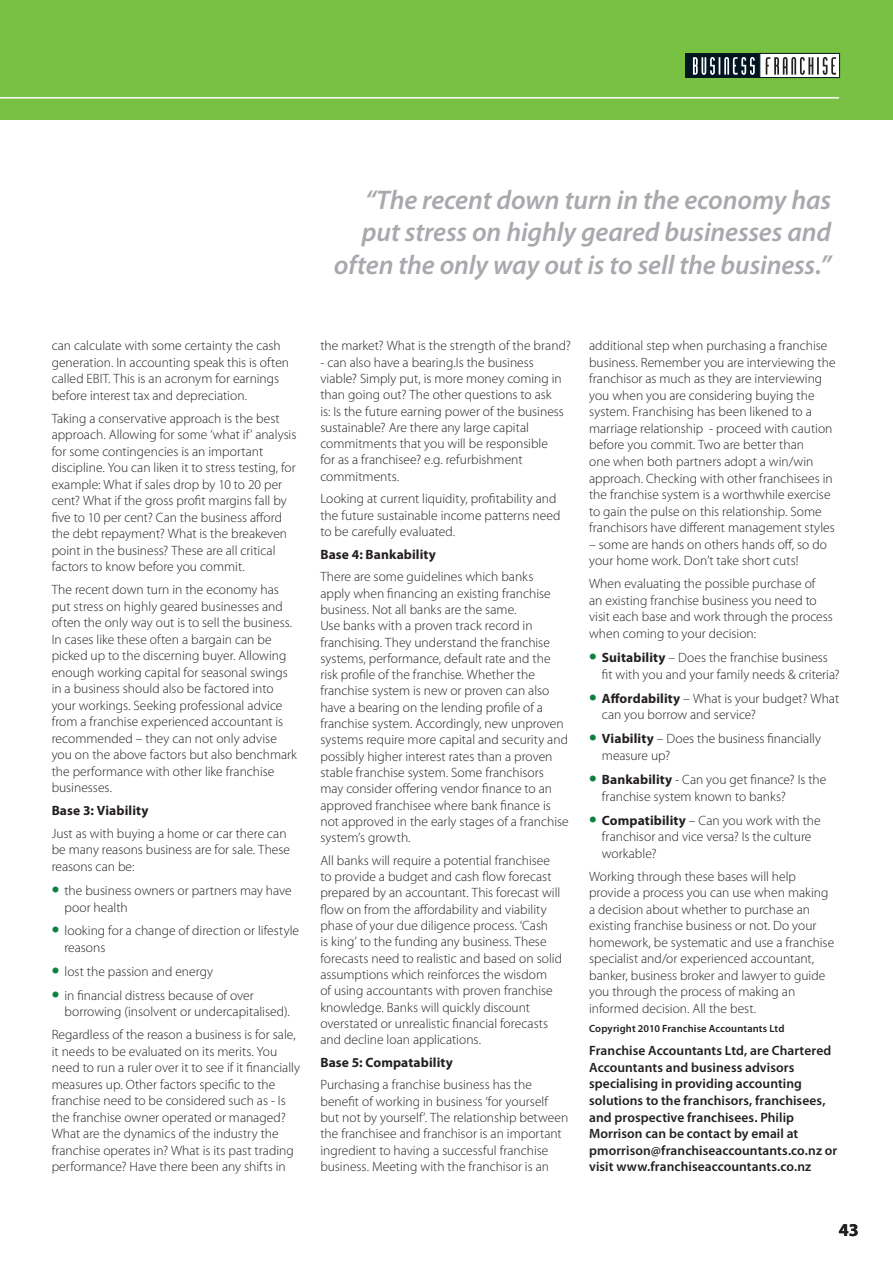
<style>
.page{position:relative;width:893px;height:1263px;background:#fff}
.page>*{position:absolute;margin:0;border:0;box-sizing:border-box;transform-origin:0 0}
.t1{font:italic 600 27px/32.4px "Myriad Pro";letter-spacing:-.005em;color:#a8a9ad;text-align:right}
.t2{font:700 18px "Myriad Pro";color:#231f20}
.t3{font:300 13.5px/16.5px "Myriad Pro";color:#231f20}
.t4{font:600 13.5px/16.5px "Myriad Pro";letter-spacing:.005em;color:#231f20}
.t5{font:700 13.5px "Myriad Pro";letter-spacing:.01em;color:#231f20}
.t6{font:600 10.5px "Myriad Pro";letter-spacing:.015em;color:#231f20}
.s1{font-weight:900;font-size:21px;color:#0d803f}
.s2{font-weight:700}
</style>
<div class="page">
<div style="left:0;top:0;width:893px;height:119px;background:#79c142"></div>
<hr style="left:0;top:97px;width:839px;height:2px;background:#fff">
<div style="left:686px;top:53px;width:76px;height:25px;background:#011521"></div>
<div style="left:760px;top:53px;width:80px;height:25px;background:#fff;border:1px solid #011521"></div>
<svg style="left:766px;top:57px;width:70px;height:18px"></svg>
<svg style="left:693px;top:57px;width:62px;height:18px"></svg>
<h1 class="t1" style="left:334px;top:183px;width:499px">“The recent down turn in the economy has put stress on highly geared businesses and often the only way out is to sell the business.”</h1>
<p class="t3" style="left:52px;top:338px;width:239px">can calculate with some certainty the cash generation. In accounting speak this is often called EBIT. This is an acronym for earnings before interest tax and depreciation.</p>
<p class="t3" style="left:52px;top:410px;width:246px">Taking a conservative approach is the best approach. Allowing for some ‘what if’ analysis for some contingencies is an important discipline. You can liken it to stress testing, for example: What if sales drop by 10 to 20 per cent? What if the gross profit margins fall by five to 10 per cent? Can the business afford the debt repayment? What is the breakeven point in the business? These are all critical factors to know before you commit.</p>
<p class="t3" style="left:52px;top:582px;width:247px">The recent down turn in the economy has put stress on highly geared businesses and often the only way out is to sell the business.<br>In cases like these often a bargain can be picked up to the discerning buyer. Allowing enough working capital for seasonal swings in a business should also be factored into your workings. Seeking professional advice from a franchise experienced accountant is recommended – they can not only advise you on the above factors but also benchmark the performance with other like franchise businesses.</p>
<p class="t5" style="left:52px;top:802px;width:98px">Base 3: Viability</p>
<p class="t3" style="left:52px;top:825px;width:240px">Just as with buying a home or car there can be many reasons business are for sale. These reasons can be:</p>
<p class="t3" style="left:64px;top:882px;width:229px;text-indent:-13px"><span class="s1">•</span> the business owners or partners may have poor health</p>
<p class="t3" style="left:64px;top:923px;width:236px;text-indent:-13px"><span class="s1">•</span> looking for a change of direction or lifestyle reasons</p>
<p class="t3" style="left:52px;top:963px;width:163px"><span class="s1">•</span> lost the passion and energy</p>
<p class="t3" style="left:64px;top:987px;width:227px;text-indent:-13px"><span class="s1">•</span> in financial distress because of over borrowing (insolvent or undercapitalised).</p>
<p class="t3" style="left:52px;top:1027px;width:250px">Regardless of the reason a business is for sale, it needs to be evaluated on its merits. You need to run a ruler over it to see if it financially measures up. Other factors specific to the franchise need to be considered such as - Is the franchise owner operated or managed?<br>What are the dynamics of the industry the franchise operates in? What is its past trading performance? Have there been any shifts in</p>
<p class="t3" style="left:320px;top:338px;width:252px">the market? What is the strength of the brand?</p>
<p class="t3" style="left:320px;top:354px;width:245px">- can also have a bearing.Is the business viable? Simply put, is more money coming in than going out? The other questions to ask is: Is the future earning power of the business sustainable? Are there any large capital commitments that you will be responsible for as a franchisee? e.g. refurbishment commitments.</p>
<p class="t3" style="left:320px;top:491px;width:242px">Looking at current liquidity, profitability and the future sustainable income patterns need to be carefully evaluated.</p>
<p class="t5" style="left:320px;top:545px;width:117px">Base 4: Bankability</p>
<p class="t3" style="left:320px;top:569px;width:250px">There are some guidelines which banks<br>apply when financing an existing franchise business. Not all banks are the same.<br>Use banks with a proven track record in franchising. They understand the franchise systems, performance, default rate and the risk profile of the franchise. Whether the franchise system is new or proven can also have a bearing on the lending profile of a franchise system. Accordingly, new unproven systems require more capital and security and possibly higher interest rates than a proven stable franchise system. Some franchisors may consider offering vendor finance to an approved franchisee where bank finance is not approved in the early stages of a franchise system’s growth.</p>
<p class="t3" style="left:320px;top:852px;width:243px">All banks will require a potential franchisee to provide a budget and cash flow forecast prepared by an accountant. This forecast will flow on from the affordability and viability phase of your due diligence process. ‘Cash<br>is king’ to the funding any business. These forecasts need to realistic and based on solid assumptions which reinforces the wisdom<br>of using accountants with proven franchise knowledge. Banks will quickly discount overstated or unrealistic financial forecasts and decline loan applications.</p>
<p class="t5" style="left:320px;top:1053px;width:134px">Base 5: Compatability</p>
<p class="t3" style="left:320px;top:1077px;width:249px">Purchasing a franchise business has the benefit of working in business ‘for yourself but not by yourself’. The relationship between the franchisee and franchisor is an important ingredient to having a successful franchise business. Meeting with the franchisor is an</p>
<p class="t3" style="left:589px;top:338px;width:248px">additional step when purchasing a franchise business. Remember you are interviewing the franchisor as much as they are interviewing you when you are considering buying the system. Franchising has been likened to a marriage relationship - proceed with caution before you commit. Two are better than<br>one when both partners adopt a win/win approach. Checking with other franchisees in the franchise system is a worthwhile exercise to gain the pulse on this relationship. Some franchisors have different management styles</p>
<p class="t3" style="left:589px;top:536px;width:239px">– some are hands on others hands off, so do your home work. Don’t take short cuts!</p>
<p class="t3" style="left:589px;top:576px;width:245px">When evaluating the possible purchase of<br>an existing franchise business you need to visit each base and work through the process when coming to your decision:</p>
<p class="t3" style="left:602px;top:650px;width:239px;text-indent:-13px"><span class="s1">•</span> <span class="s2">Suitability</span> – Does the franchise business fit with you and your family needs &amp; criteria?</p>
<p class="t3" style="left:602px;top:690px;width:239px;text-indent:-13px"><span class="s1">•</span> <span class="s2">Affordability</span> – What is your budget? What can you borrow and service?</p>
<p class="t3" style="left:602px;top:731px;width:221px;text-indent:-13px"><span class="s1">•</span> <span class="s2">Viability</span> – Does the business financially measure up?</p>
<p class="t3" style="left:602px;top:771px;width:226px;text-indent:-13px"><span class="s1">•</span> <span class="s2">Bankability</span> - Can you get finance? Is the franchise system known to banks?</p>
<p class="t3" style="left:602px;top:812px;width:220px;text-indent:-13px"><span class="s1">•</span> <span class="s2">Compatibility</span> – Can you work with the franchisor and vice versa? Is the culture workable?</p>
<p class="t3" style="left:589px;top:868px;width:247px">Working through these bases will help provide a process you can use when making a decision about whether to purchase an existing franchise business or not. Do your homework, be systematic and use a franchise specialist and/or experienced accountant, banker, business broker and lawyer to guide you through the process of making an informed decision. All the best.</p>
<p class="t6" style="left:589px;top:1022px;width:197px">Copyright 2010 Franchise Accountants Ltd</p>
<p class="t4" style="left:589px;top:1042px;width:250px">Franchise Accountants Ltd, are Chartered Accountants and business advisors specialising in providing accounting solutions to the franchisors, franchisees, and prospective franchisees. Philip Morrison can be contact by email at pmorrison@franchiseaccountants.co.nz or visit www.franchiseaccountants.co.nz</p>
<h2 class="t2" style="left:839px;top:1218px;width:21px">43</h2>
</div>
